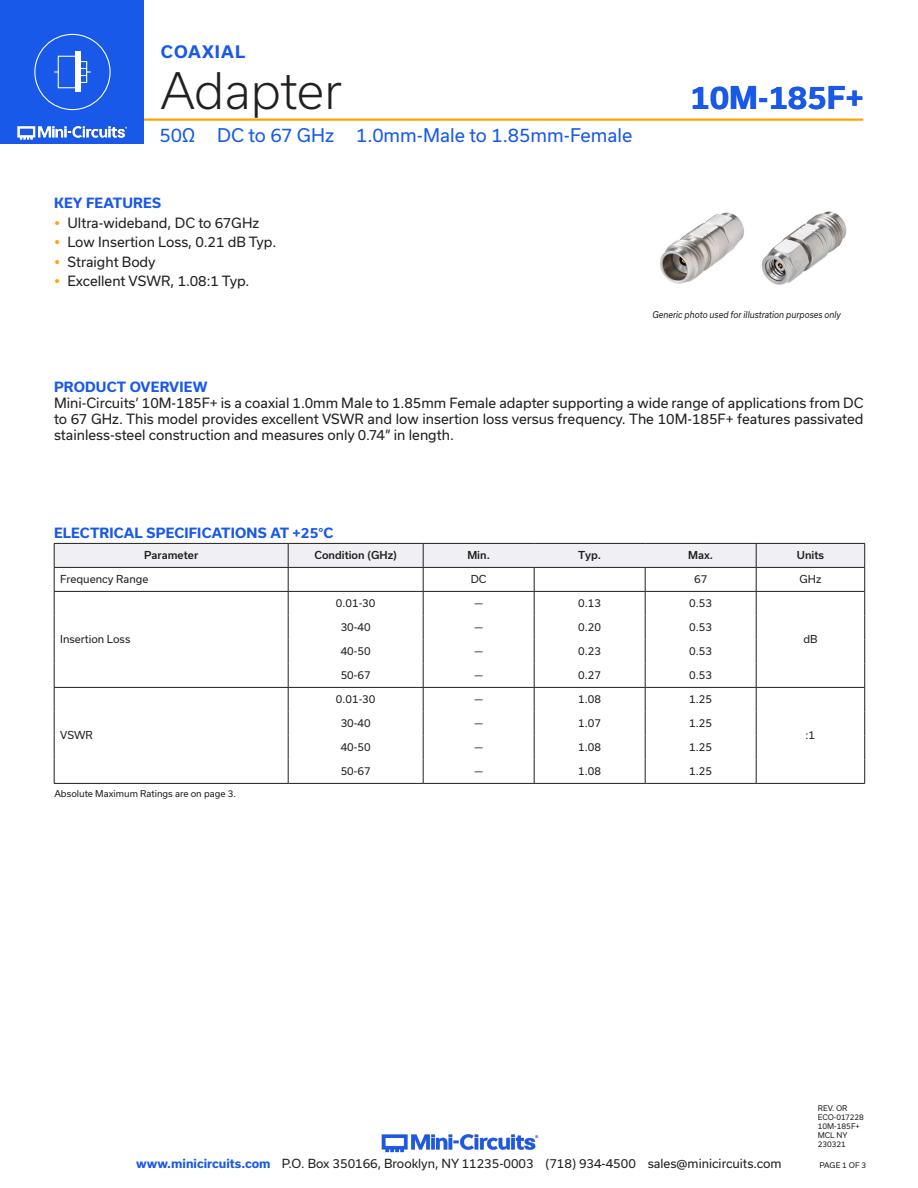
<style>
.page{position:relative;width:918px;height:1188px;background:#fff}
.page>*{position:absolute;margin:0;border:0;box-sizing:border-box;transform-origin:0 0}
.t1{font:300 48px "Usual";letter-spacing:-.005em;color:#231f20}
.t2{font:700 30px "Usual";color:#1859ea}
.t3{font:18px "Usual";color:#1859ea}
.t4{font:700 16.5px "Usual";letter-spacing:.065em;color:#1859ea}
.Regular_Copy{font:13.5px/16.2px "Usual";color:#231f20;text-align:justify}
.Blue_Headers{font:700 13.5px "Usual";letter-spacing:.015em;color:#1859ea}
.t5{font:12px "Usual";color:#231f20}
.Table_Body_Center{font:10.5px "Usual";color:#231f20}
.Table_Header_Center{font:500 10.5px "Usual";color:#231f20}
.Table_Body_Left_Just{font:10.5px "Usual";color:#231f20}
.t6{font:italic 9px "Usual";color:#231f20;scale:.9 1}
.Notes{font:9px "Usual";color:#231f20}
.Revision{font:7.5px "Usual";color:#231f20}
.s1{font-weight:700;color:#1859ea}
</style>
<div class="page">
<img style="left:381px;top:1134px;width:158px;height:19px">
<hr style="left:130px;top:118px;width:733px;height:3px;background:#ffa300">
<div style="left:0;top:0;width:144px;height:144px;background:#1859ea"></div>
<img style="left:17px;top:120px;width:128px;height:20px">
<div style="left:34px;top:34px;width:77px;height:76px;border:1px solid #fff;border-radius:50%"></div>
<div style="left:58px;top:56px;width:20px;height:32px;border:1px solid #fff"></div>
<div style="left:79px;top:61px;width:8px;height:22px;border:1px solid #fff"></div>
<div style="left:75px;top:52px;width:6px;height:40px;background:#fff"></div>
<svg style="left:81px;top:68px;width:10px;height:8px"></svg>
<hr style="left:54px;top:783px;width:234px;height:1px;background:#231f20">
<hr style="left:756px;top:783px;width:109px;height:1px;background:#231f20">
<svg style="left:54px;top:543px;width:811px;height:240px"></svg>
<hr style="left:288px;top:783px;width:135px;height:1px;background:#231f20">
<hr style="left:423px;top:783px;width:111px;height:1px;background:#231f20">
<hr style="left:534px;top:783px;width:111px;height:1px;background:#231f20">
<hr style="left:645px;top:783px;width:111px;height:1px;background:#231f20">
<hr style="left:756px;top:687px;width:109px;height:1px;background:#231f20">
<img style="left:660px;top:212px;width:84px;height:72px">
<img style="left:761px;top:211px;width:86px;height:74px">
<p class="t4" style="left:161px;top:42px;width:86px">COAXIAL</p>
<h1 class="t1" style="left:161px;top:63px;width:183px">Adapter</h1>
<h3 class="t3" style="left:159px;top:125px;width:475px">50Ω DC to 67 GHz 1.0mm-Male to 1.85mm-Female</h3>
<h2 class="t2" style="left:690px;top:80px;width:175px">10M-185F+</h2>
<p class="Blue_Headers" style="left:54px;top:195px;width:108px">KEY FEATURES</p>
<p class="Regular_Copy" style="left:68px;top:214px;width:193px">Ultra-wideband, DC to 67GHz</p>
<p class="Regular_Copy" style="left:68px;top:234px;width:210px">Low Insertion Loss, 0.21 dB Typ.</p>
<p class="Regular_Copy" style="left:68px;top:253px;width:90px">Straight Body</p>
<p class="Regular_Copy" style="left:68px;top:273px;width:183px">Excellent VSWR, 1.08:1 Typ.</p>
<p class="t6" style="left:652px;top:310px;width:211px">Generic photo used for illustration purposes only</p>
<p class="Blue_Headers" style="left:54px;top:379px;width:155px">PRODUCT OVERVIEW</p>
<p class="Regular_Copy" style="left:54px;top:395px;width:811px">Mini-Circuits’ 10M-185F+ is a coaxial 1.0mm Male to 1.85mm Female adapter supporting a wide range of applications from DC to 67 GHz. This model provides excellent VSWR and low insertion loss versus frequency. The 10M-185F+ features passivated stainless-steel construction and measures only 0.74” in length.</p>
<p class="Blue_Headers" style="left:54px;top:525px;width:281px">ELECTRICAL SPECIFICATIONS AT +25°C</p>
<p class="Table_Header_Center" style="left:144px;top:549px;width:56px">Parameter</p>
<p class="Table_Header_Center" style="left:314px;top:549px;width:84px">Condition (GHz)</p>
<p class="Table_Header_Center" style="left:467px;top:549px;width:24px">Min.</p>
<p class="Table_Header_Center" style="left:578px;top:549px;width:25px">Typ.</p>
<p class="Table_Header_Center" style="left:688px;top:549px;width:26px">Max.</p>
<p class="Table_Header_Center" style="left:797px;top:549px;width:29px">Units</p>
<p class="Table_Body_Left_Just" style="left:60px;top:573px;width:90px">Frequency Range</p>
<p class="Table_Body_Center" style="left:471px;top:573px;width:17px">DC</p>
<p class="Table_Body_Center" style="left:694px;top:573px;width:15px">67</p>
<p class="Table_Body_Center" style="left:800px;top:573px;width:23px">GHz</p>
<p class="Table_Body_Left_Just" style="left:60px;top:633px;width:72px">Insertion Loss</p>
<p class="Table_Body_Left_Just" style="left:60px;top:729px;width:34px">VSWR</p>
<p class="Notes" style="left:54px;top:788px;width:183px">Absolute Maximum Ratings are on page 3.</p>
<p class="Table_Body_Center" style="left:336px;top:597px;width:41px">0.01-30</p>
<p class="Table_Body_Center" style="left:474px;top:597px;width:10px">—</p>
<p class="Table_Body_Center" style="left:578px;top:597px;width:24px">0.13</p>
<p class="Table_Body_Center" style="left:689px;top:597px;width:24px">0.53</p>
<p class="Table_Body_Center" style="left:341px;top:621px;width:31px">30-40</p>
<p class="Table_Body_Center" style="left:474px;top:621px;width:10px">—</p>
<p class="Table_Body_Center" style="left:578px;top:621px;width:24px">0.20</p>
<p class="Table_Body_Center" style="left:689px;top:621px;width:24px">0.53</p>
<p class="Table_Body_Center" style="left:341px;top:645px;width:31px">40-50</p>
<p class="Table_Body_Center" style="left:474px;top:645px;width:10px">—</p>
<p class="Table_Body_Center" style="left:578px;top:645px;width:24px">0.23</p>
<p class="Table_Body_Center" style="left:689px;top:645px;width:24px">0.53</p>
<p class="Table_Body_Center" style="left:341px;top:669px;width:31px">50-67</p>
<p class="Table_Body_Center" style="left:474px;top:669px;width:10px">—</p>
<p class="Table_Body_Center" style="left:578px;top:669px;width:24px">0.27</p>
<p class="Table_Body_Center" style="left:689px;top:669px;width:24px">0.53</p>
<p class="Table_Body_Center" style="left:336px;top:693px;width:41px">0.01-30</p>
<p class="Table_Body_Center" style="left:474px;top:693px;width:10px">—</p>
<p class="Table_Body_Center" style="left:578px;top:693px;width:24px">1.08</p>
<p class="Table_Body_Center" style="left:689px;top:693px;width:24px">1.25</p>
<p class="Table_Body_Center" style="left:341px;top:717px;width:31px">30-40</p>
<p class="Table_Body_Center" style="left:474px;top:717px;width:10px">—</p>
<p class="Table_Body_Center" style="left:578px;top:717px;width:24px">1.07</p>
<p class="Table_Body_Center" style="left:689px;top:717px;width:24px">1.25</p>
<p class="Table_Body_Center" style="left:341px;top:741px;width:31px">40-50</p>
<p class="Table_Body_Center" style="left:474px;top:741px;width:10px">—</p>
<p class="Table_Body_Center" style="left:578px;top:741px;width:24px">1.08</p>
<p class="Table_Body_Center" style="left:689px;top:741px;width:24px">1.25</p>
<p class="Table_Body_Center" style="left:341px;top:765px;width:31px">50-67</p>
<p class="Table_Body_Center" style="left:474px;top:765px;width:10px">—</p>
<p class="Table_Body_Center" style="left:578px;top:765px;width:24px">1.08</p>
<p class="Table_Body_Center" style="left:689px;top:765px;width:24px">1.25</p>
<p class="Table_Body_Center" style="left:803px;top:633px;width:16px">dB</p>
<p class="Table_Body_Center" style="left:806px;top:729px;width:11px">:1</p>
<p class="Revision" style="left:818px;top:1104px;width:31px">REV. OR</p>
<p class="Revision" style="left:818px;top:1113px;width:48px">ECO-017228</p>
<p class="Revision" style="left:818px;top:1122px;width:44px">10M-185F+</p>
<p class="Revision" style="left:818px;top:1131px;width:31px">MCL NY</p>
<p class="Revision" style="left:818px;top:1140px;width:30px">230321</p>
<p class="t5" style="left:136px;top:1157px;width:647px"><span class="s1">www.minicircuits.com</span> P.O. Box 350166, Brooklyn, NY 11235-0003 (718) 934-4500 sales@minicircuits.com</p>
<p class="Revision" style="left:819px;top:1161px;width:48px">PAGE 1 OF 3</p>
</div>
